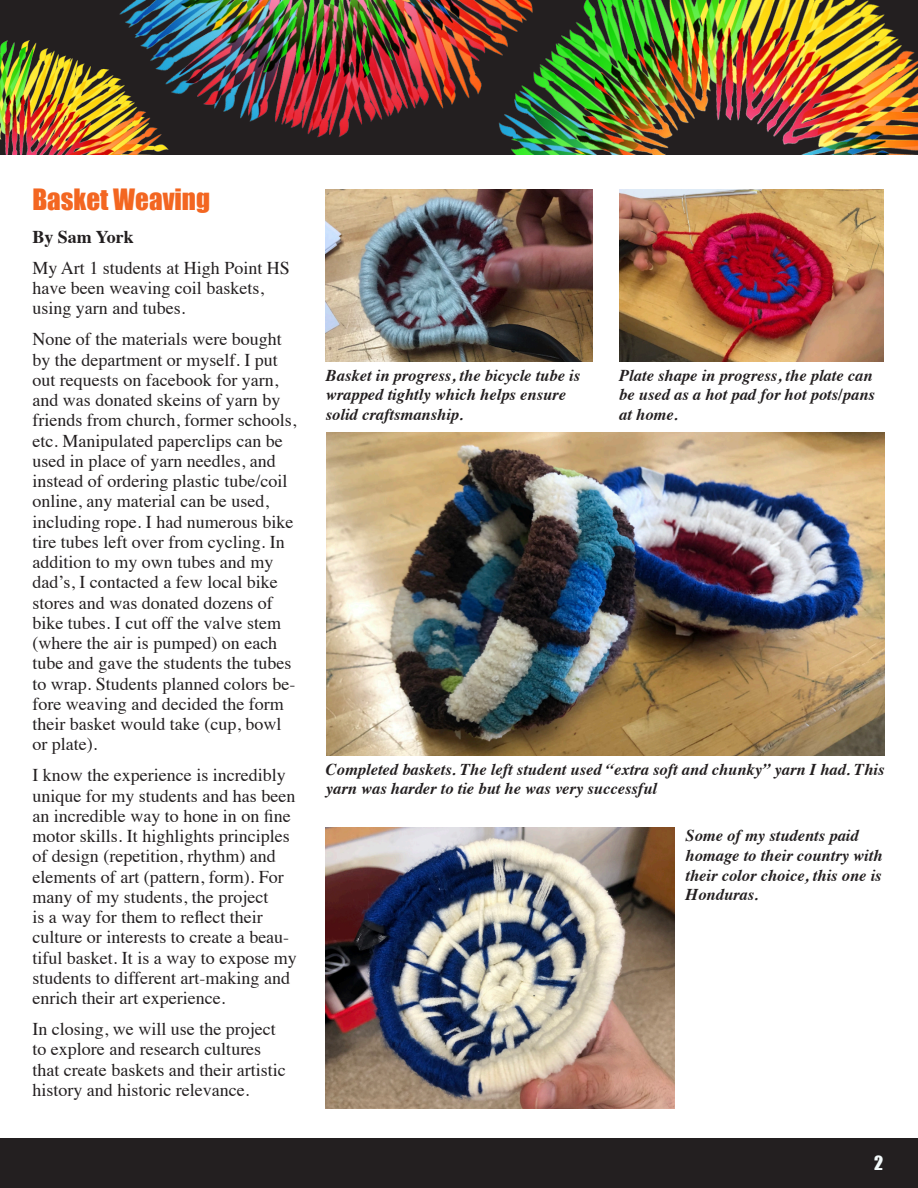
<style>
.page{position:relative;width:918px;height:1188px;background:#fff}
.page>*{position:absolute;margin:0;border:0;box-sizing:border-box;transform-origin:0 0}
.Header_After_Front_Story{font:27px "Impact";color:#f36621}
.Body_Copy{font:18px/20.2px "Times";color:#231f20}
.By_Line{font:700 18px "Times";color:#231f20}
.Page_Numbers{font:18px "Impact";color:#f3fafb}
.Photo_Caption{font:italic 700 16.5px/19.8px "Times";color:#231f20}
</style>
<div class="page">
<div style="left:0;top:1139px;width:918px;height:49px;background:#231f20"></div>
<div style="left:0;top:0;width:918px;height:154px;background:#231f20"></div>
<img style="left:0;top:40px;width:169px;height:114px">
<img style="left:511px;top:0;width:407px;height:154px">
<img style="left:75px;top:0;width:492px;height:145px">
<img style="left:326px;top:189px;width:266px;height:172px">
<img style="left:619px;top:189px;width:265px;height:172px">
<img style="left:327px;top:432px;width:558px;height:324px">
<img style="left:326px;top:827px;width:349px;height:282px">
<p class="Header_After_Front_Story" style="left:32px;top:179px;width:179px">Basket Weaving</p>
<p class="By_Line" style="left:32px;top:219px;width:103px">By Sam York</p>
<p class="Body_Copy" style="left:32px;top:256px;width:259px">My Art 1 students at High Point HS have been weaving coil baskets, using yarn and tubes.</p>
<p class="Body_Copy" style="left:32px;top:328px;width:265px">None of the materials were bought by the department or myself. I put out requests on facebook for yarn, and was donated skeins of yarn by friends from church, former schools, etc. Manipulated paperclips can be used in place of yarn needles, and instead of ordering plastic tube/coil online, any material can be used, including rope. I had numerous bike tire tubes left over from cycling. In addition to my own tubes and my dad’s, I contacted a few local bike stores and was donated dozens of bike tubes. I cut off the valve stem (where the air is pumped) on each tube and gave the students the tubes to wrap. Students planned colors be&shy;fore weaving and decided the form their basket would take (cup, bowl or plate).</p>
<p class="Body_Copy" style="left:32px;top:764px;width:266px">I know the experience is incredibly unique for my students and has been an incredible way to hone in on fine motor skills. It highlights principles of design (repetition, rhythm) and elements of art (pattern, form). For many of my students, the project<br>is a way for them to reflect their culture or interests to create a beau&shy;tiful basket. It is a way to expose my students to different art-making and enrich their art experience.</p>
<p class="Body_Copy" style="left:32px;top:1017px;width:255px">In closing, we will use the project to explore and research cultures that create baskets and their artistic history and historic relevance.</p>
<p class="Photo_Caption" style="left:326px;top:364px;width:256px">Basket in progress, the bicycle tube is wrapped tightly which helps ensure solid craftsmanship.</p>
<p class="Photo_Caption" style="left:619px;top:364px;width:257px">Plate shape in progress, the plate can be used as a hot pad for hot pots/pans at home.</p>
<p class="Photo_Caption" style="left:326px;top:758px;width:560px">Completed baskets. The left student used “extra soft and chunky” yarn I had. This yarn was harder to tie but he was very successful</p>
<p class="Photo_Caption" style="left:686px;top:824px;width:199px">Some of my students paid homage to their country with their color choice, this one is<br>Honduras.</p>
<p class="Page_Numbers" style="left:874px;top:1149px;width:11px">2</p>
</div>
